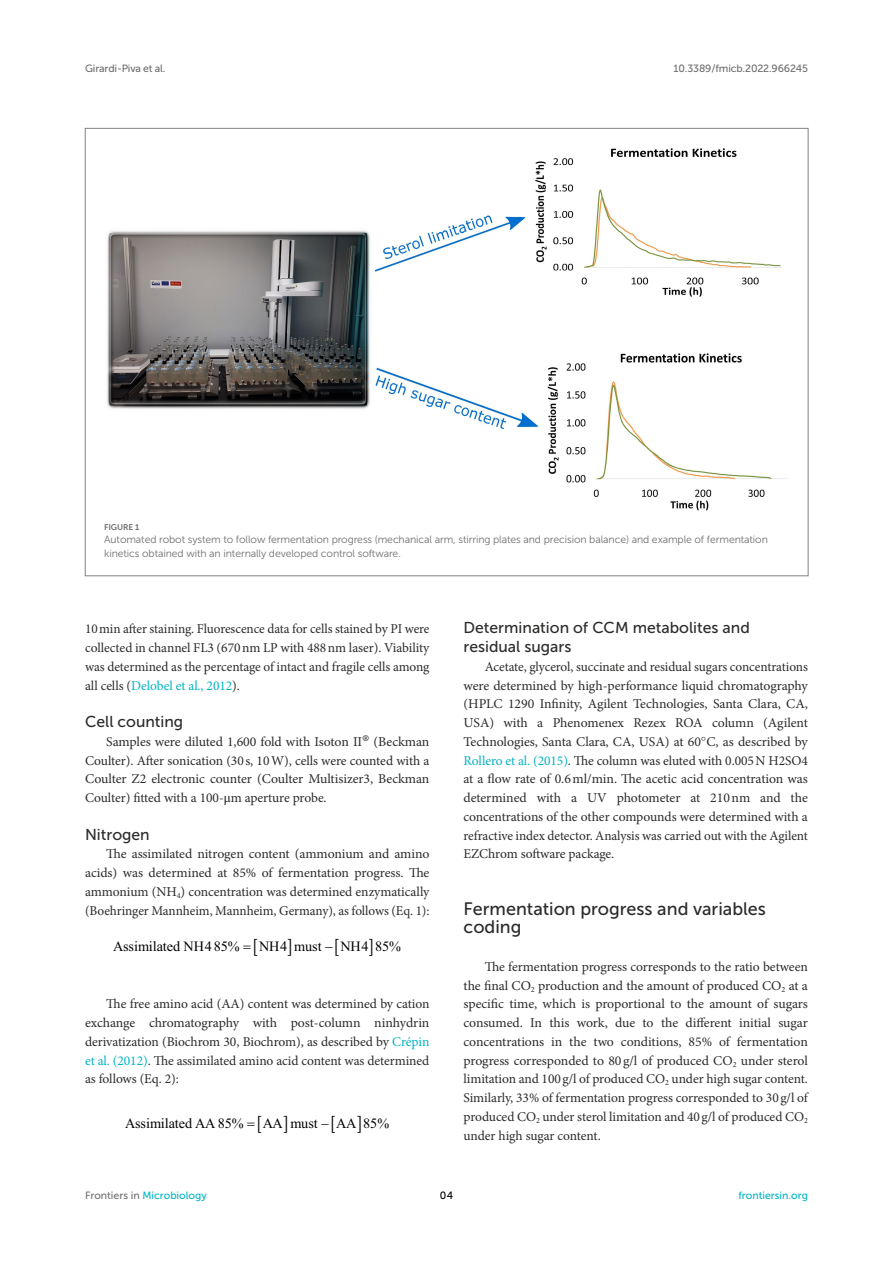
<style>
.page{position:relative;width:893px;height:1263px;background:#fff}
.page>*{position:absolute;margin:0;border:0;box-sizing:border-box;transform-origin:0 0}
.HEAD_2{font:18px/18.8px "Museo Sans 500";color:#2b2b2a}
.HEAD_3{font:15.75px/18.8px "Museo Sans 500";color:#2b2b2a}
.spi-math-img{font:14.25px "Times New Roman";color:#000}
.TEXT_FLUSH{font:13.5px/18.8px "Minion Pro";letter-spacing:-.005em;color:#2b2b2a;text-align:justify}
.TEXT{font:13.5px/18.8px "Minion Pro";letter-spacing:-.005em;color:#2b2b2a;text-align:justify}
.FIG_LEG{font:10.5px/13.5px "Museo Sans 300";letter-spacing:-.01em;color:#706f70}
.t1{font:10.5px "Museo Sans 500";letter-spacing:-.015em;color:#706f70}
.t2{font:10.5px "Museo Sans 500";color:#00b4c4}
.t3{font:10.5px "Museo Sans 500";color:#000}
.FIG_HD{font:8.25px "Museo Sans 700";letter-spacing:-.01em;color:#706f70}
.s1{color:#00b4c4}
.s2{font-size:22.5px;color:#414042}
.s3{font-family:"STIX General"}
.s4{font-family:"STIX"}
.s5{color:#706f70}
</style>
<div class="page">
<img style="left:107px;top:148px;width:680px;height:363px">
<p class="t1" style="left:85px;top:63px;width:82px">Girardi-Piva et al.</p>
<p class="t1" style="left:674px;top:63px;width:136px">10.3389/fmicb.2022.966245</p>
<p class="FIG_HD" style="left:104px;top:522px;width:37px">FIGURE 1</p>
<p class="FIG_LEG" style="left:104px;top:533px;width:665px">Automated robot system to follow fermentation progress (mechanical arm, stirring plates and precision balance) and example of fermentation kinetics obtained with an internally developed control software.</p>
<p class="TEXT_FLUSH" style="left:85px;top:620px;width:346px">10min after staining. Fluorescence data for cells stained by PI were collected in channel FL3 (670nm LP with 488nm laser). Viability was determined as the percentage of intact and fragile cells among all cells (<span class="s1">Delobel et al., 2012</span>).</p>
<p class="HEAD_3" style="left:85px;top:712px;width:100px">Cell counting</p>
<p class="TEXT_FLUSH" style="left:85px;top:732px;width:346px;text-indent:21px">Samples were diluted 1,600 fold with Isoton II<span class="s2">®</span> (Beckman Coulter). After sonication (30s, 10W), cells were counted with a Coulter Z2 electronic counter (Coulter Multisizer3, Beckman Coulter) fitted with a 100-<span class="s3">μ</span>m aperture probe.</p>
<p class="HEAD_3" style="left:85px;top:825px;width:66px">Nitrogen</p>
<p class="TEXT_FLUSH" style="left:85px;top:845px;width:346px;text-indent:21px">The assimilated nitrogen content (ammonium and amino acids) was determined at 85% of fermentation progress. The ammonium (NH<sub>4</sub>) concentration was determined enzymatically (Boehringer Mannheim, Mannheim, Germany), as follows (Eq. 1):</p>
<p class="spi-math-img" style="left:113px;top:938px;width:128px">Assimilated NH485%</p>
<p class="spi-math-img" style="left:259px;top:938px;width:75px">NH must −</p>
<p class="spi-math-img" style="left:280px;top:938px;width:9px">4</p>
<p class="spi-math-img" style="left:340px;top:938px;width:62px">NH4 85%</p>
<p class="TEXT" style="left:85px;top:995px;width:346px;text-indent:21px">The free amino acid (AA) content was determined by cation exchange chromatography with post-column ninhydrin derivatization (Biochrom 30, Biochrom), as described by <span class="s1">Crépin et al. (2012)</span>. The assimilated amino acid content was determined as follows (Eq. 2):</p>
<p class="spi-math-img" style="left:125px;top:1115px;width:120px">Assimilated AA85%</p>
<p class="spi-math-img" style="left:263px;top:1115px;width:128px">AA must − A 85%</p>
<p class="spi-math-img" style="left:336px;top:1115px;width:12px">A</p>
<p class="HEAD_3" style="left:463px;top:619px;width:288px">Determination of CCM metabolites and residual sugars</p>
<p class="TEXT_FLUSH" style="left:463px;top:657px;width:346px;text-indent:21px">Acetate, glycerol, succinate and residual sugars concentrations were determined by high-performance liquid chromatography (HPLC 1290 Infinity, Agilent Technologies, Santa Clara, CA, USA) with a Phenomenex Rezex ROA column (Agilent Technologies, Santa Clara, CA, USA) at 60<span class="s4">°</span>C, as described by <span class="s1">Rollero et al. (2015)</span>. The column was eluted with 0.005N H2SO4 at a flow rate of 0.6ml/min. The acetic acid concentration was determined with a UV photometer at 210nm and the concentrations of the other compounds were determined with a refractive index detector. Analysis was carried out with the Agilent EZChrom software package.</p>
<p class="HEAD_2" style="left:463px;top:899px;width:304px">Fermentation progress and variables coding</p>
<p class="TEXT_FLUSH" style="left:463px;top:957px;width:346px;text-indent:21px">The fermentation progress corresponds to the ratio between the final CO<sub>2</sub> production and the amount of produced CO<sub>2</sub> at a specific time, which is proportional to the amount of sugars consumed. In this work, due to the different initial sugar concentrations in the two conditions, 85% of fermentation progress corresponded to 80g/l of produced CO<sub>2</sub> under sterol limitation and 100g/l of produced CO<sub>2</sub> under high sugar content.<br>Similarly, 33% of fermentation progress corresponded to 30g/l of produced CO<sub>2</sub> under sterol limitation and 40g/l of produced CO<sub>2 </sub>under high sugar content.</p>
<p class="t2" style="left:85px;top:1190px;width:123px"><span class="s5">Frontiers in</span> Microbiology</p>
<p class="t3" style="left:440px;top:1190px;width:15px">04</p>
<p class="t2" style="left:738px;top:1190px;width:71px">frontiersin.org</p>
</div>
